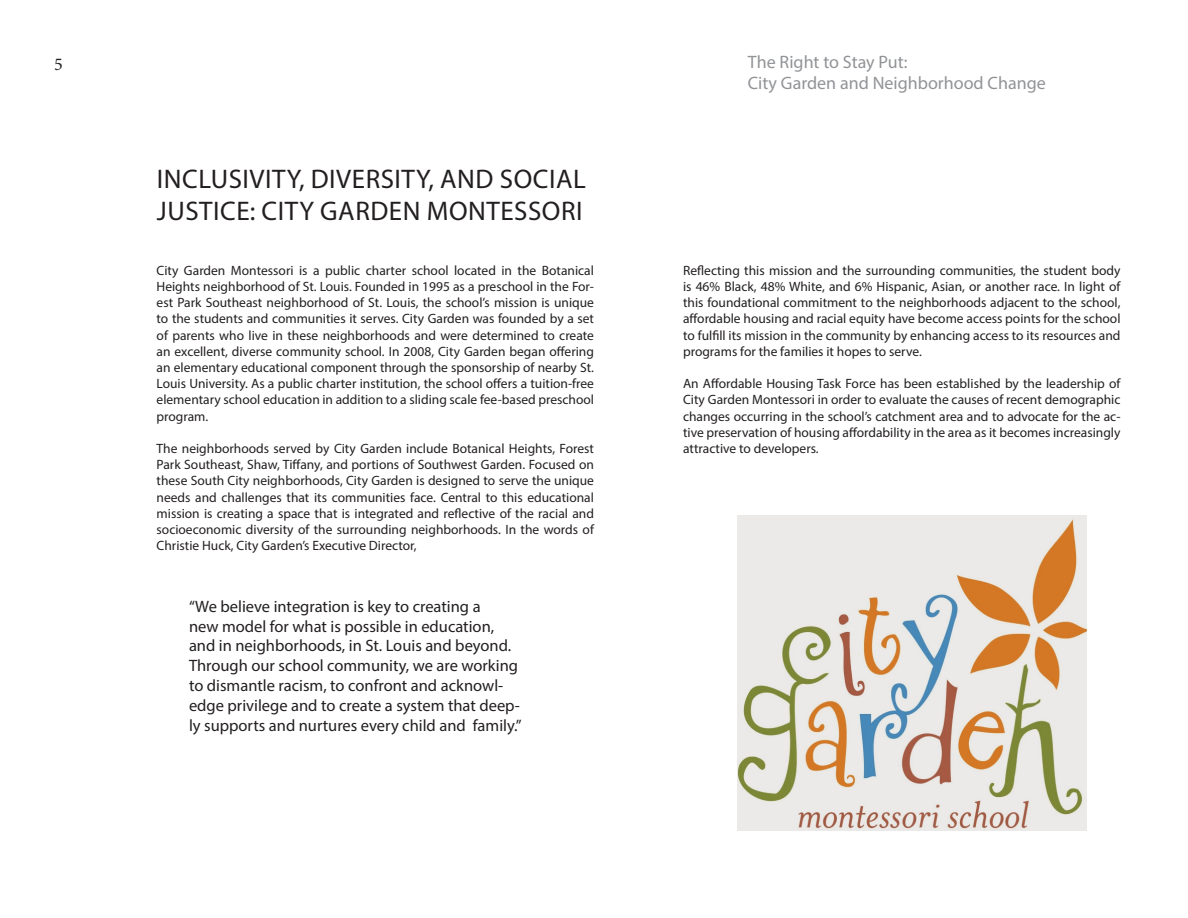
<style>
.page{position:relative;width:1188px;height:918px;background:#fff}
.page>*{position:absolute;margin:0;border:0;box-sizing:border-box;transform-origin:0 0}
.t1{font:27px/32.4px "Myriad Pro";letter-spacing:.02em;color:#231f20}
.t2{font:18px/21.6px "Myriad Pro";color:#919396}
.t3{font:18px "Minion Pro";color:#231f20}
.t4{font:16.5px/19.8px "Myriad Pro";color:#231f20}
.t5{font:13.5px/16.2px "Myriad Pro";color:#231f20;text-align:justify}
</style>
<div class="page">
<img style="left:737px;top:515px;width:349px;height:316px">
<h2 class="t3" style="left:54px;top:52px;width:10px">5</h2>
<p class="t1" style="left:157px;top:162px;width:430px">INCLUSIVITY, DIVERSITY, AND SOCIAL<br>JUSTICE: CITY GARDEN MONTESSORI</p>
<p class="t5" style="left:157px;top:262px;width:439px">City Garden Montessori is a public charter school located in the Botanical Heights neighborhood of St. Louis. Founded in 1995 as a preschool in the For&shy;est Park Southeast neighborhood of St. Louis, the school’s mission is unique to the students and communities it serves. City Garden was founded by a set of parents who live in these neighborhoods and were determined to create an excellent, diverse community school. In 2008, City Garden began offering an elementary educational component through the sponsorship of nearby St.<br>Louis University. As a public charter institution, the school offers a tuition-free elementary school education in addition to a sliding scale fee-based preschool program.</p>
<p class="t5" style="left:157px;top:440px;width:439px">The neighborhoods served by City Garden include Botanical Heights, Forest Park Southeast, Shaw, Tiffany, and portions of Southwest Garden. Focused on these South City neighborhoods, City Garden is designed to serve the unique needs and challenges that its communities face. Central to this educational mission is creating a space that is integrated and reflective of the racial and socioeconomic diversity of the surrounding neighborhoods. In the words of Christie Huck, City Garden’s Executive Director,</p>
<p class="t4" style="left:189px;top:596px;width:334px">“We believe integration is key to creating a<br>new model for what is possible in education, and in neighborhoods, in St. Louis and beyond.<br>Through our school community, we are working to dismantle racism, to confront and acknowl&shy;edge privilege and to create a system that deep&shy;ly supports and nurtures every child and family.”</p>
<h2 class="t2" style="left:748px;top:51px;width:299px">The Right to Stay Put:<br>City Garden and Neighborhood Change</h2>
<p class="t5" style="left:683px;top:262px;width:439px">Reflecting this mission and the surrounding communities, the student body is 46% Black, 48% White, and 6% Hispanic, Asian, or another race. In light of this foundational commitment to the neighborhoods adjacent to the school, affordable housing and racial equity have become access points for the school to fulfill its mission in the community by enhancing access to its resources and programs for the families it hopes to serve.</p>
<p class="t5" style="left:683px;top:375px;width:439px">An Affordable Housing Task Force has been established by the leadership of City Garden Montessori in order to evaluate the causes of recent demographic changes occurring in the school’s catchment area and to advocate for the ac&shy;tive preservation of housing affordability in the area as it becomes increasingly attractive to developers.</p>
</div>
